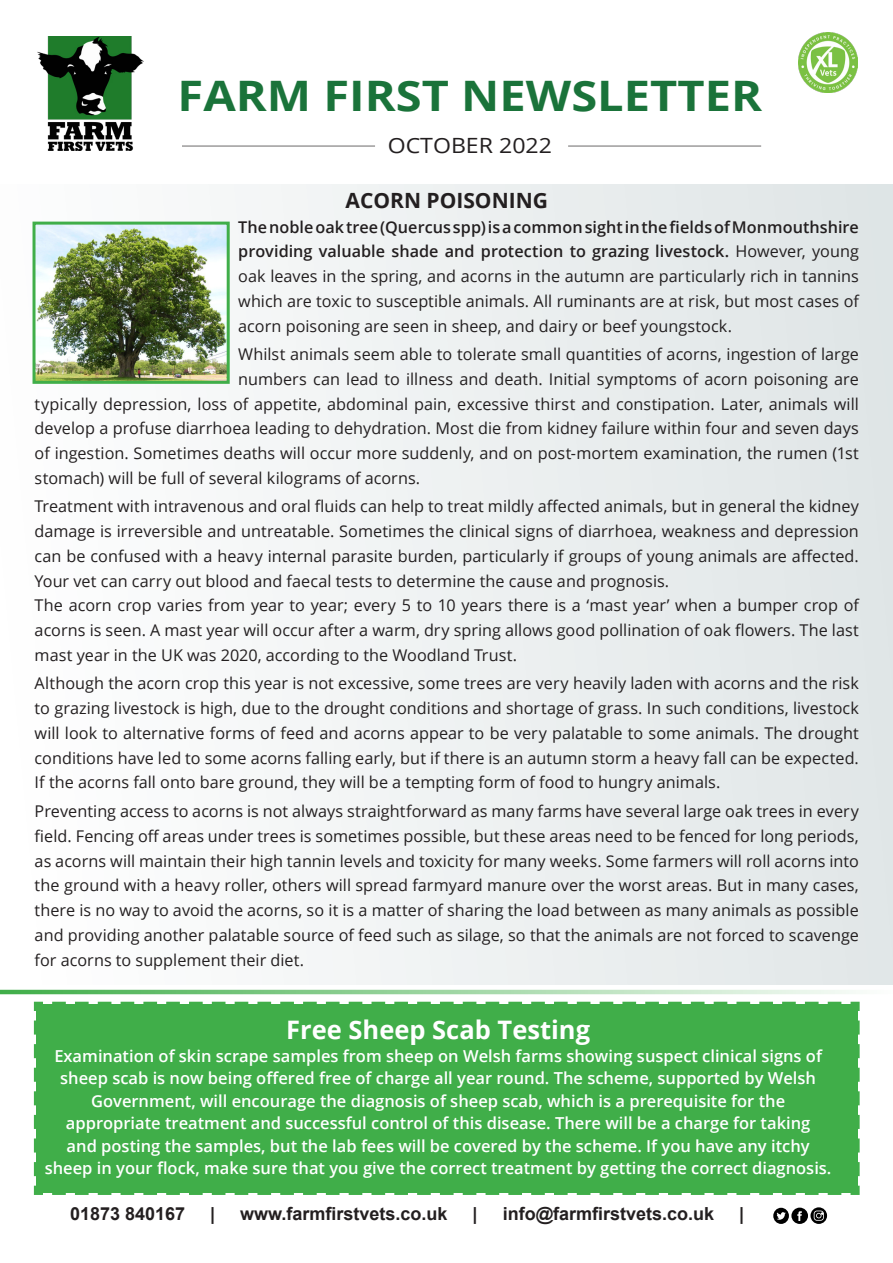
<style>
.page{position:relative;width:893px;height:1263px;background:#fff}
.page>*{position:absolute;margin:0;border:0;box-sizing:border-box;transform-origin:0 0}
.t1{font:700 42px "Open Sans";color:#1a733a;scale:1.12 1}
.t2{font:700 25.5px "Open Sans";color:#fff}
.t3{font:700 21px "Open Sans";color:#231f20}
.t4{font:21px "Open Sans";color:#231f20;scale:1.1 1}
.t5{font:700 18px "Arial";color:#231f20}
.t6{font:600 16.5px/22.5px "Open Sans";color:#fff;text-align:center}
.t7{font:16.2px/24.8px "Open Sans";color:#231f20;text-align:justify}
.s1{font-weight:600}
</style>
<div class="page">
<div style="left:0;top:184px;width:893px;height:800px;background:linear-gradient(to right,#fefefe,#dfe5e6)"></div>
<img style="left:798px;top:33px;width:60px;height:60px">
<img style="left:37px;top:36px;width:106px;height:114px">
<hr style="left:182px;top:145px;width:193px;height:2px;background:#231f20">
<hr style="left:568px;top:145px;width:193px;height:2px;background:#231f20">
<img style="left:37px;top:226px;width:189px;height:154px">
<div style="left:33px;top:222px;width:197px;height:162px;border:3px solid #40ae49"></div>
<svg style="left:0;top:990px;width:853px;height:4px;background:#9ad39e"></svg>
<div style="left:33px;top:1001px;width:827px;height:194px;background:#40ae49"></div>
<svg style="left:773px;top:1207px;width:35px;height:17px"></svg>
<svg style="left:810px;top:1207px;width:17px;height:17px"></svg>
<svg style="left:814px;top:1210px;width:10px;height:11px"></svg>
<h1 class="t1" style="left:178px;top:66px;width:523px">FARM FIRST NEWSLETTER</h1>
<p class="t4" style="left:388px;top:131px;width:151px">OCTOBER 2022</p>
<p class="t3" style="left:346px;top:185px;width:204px">ACORN POISONING</p>
<p class="t7" style="left:238px;top:214px;width:622px"><span class="s1">The noble oak tree (Quercus spp) is a common sight in the fields of Monmouthshire providing valuable shade and protection to grazing livestock.</span> However, young oak leaves in the spring, and acorns in the autumn are particularly rich in tannins which are toxic to susceptible animals. All ruminants are at risk, but most cases of acorn poisoning are seen in sheep, and dairy or beef youngstock.</p>
<p class="t7" style="left:238px;top:341px;width:622px">Whilst animals seem able to tolerate small quantities of acorns, ingestion of large</p>
<p class="t7" style="left:238px;top:366px;width:622px">numbers can lead to illness and death. Initial symptoms of acorn poisoning are</p>
<p class="t7" style="left:35px;top:391px;width:826px">typically depression, loss of appetite, abdominal pain, excessive thirst and constipation. Later, animals will</p>
<p class="t7" style="left:35px;top:416px;width:826px">develop a profuse diarrhoea leading to dehydration. Most die from kidney failure within four and seven days</p>
<p class="t7" style="left:35px;top:440px;width:826px">of ingestion. Sometimes deaths will occur more suddenly, and on post-mortem examination, the rumen (1st</p>
<p class="t7" style="left:35px;top:465px;width:387px">stomach) will be full of several kilograms of acorns.</p>
<p class="t7" style="left:35px;top:494px;width:826px;text-align:left">Treatment with intravenous and oral fluids can help to treat mildly affected animals, but in general the kidney damage is irreversible and untreatable. Sometimes the clinical signs of diarrhoea, weakness and depression can be confused with a heavy internal parasite burden, particularly if groups of young animals are affected.<br>Your vet can carry out blood and faecal tests to determine the cause and prognosis.<br>The acorn crop varies from year to year; every 5 to 10 years there is a ‘mast year’ when a bumper crop of acorns is seen. A mast year will occur after a warm, dry spring allows good pollination of oak flowers. The last mast year in the UK was 2020, according to the Woodland Trust.</p>
<p class="t7" style="left:35px;top:671px;width:826px">Although the acorn crop this year is not excessive, some trees are very heavily laden with acorns and the risk to grazing livestock is high, due to the drought conditions and shortage of grass. In such conditions, livestock will look to alternative forms of feed and acorns appear to be very palatable to some animals. The drought conditions have led to some acorns falling early, but if there is an autumn storm a heavy fall can be expected.<br>If the acorns fall onto bare ground, they will be a tempting form of food to hungry animals.</p>
<p class="t7" style="left:35px;top:798px;width:826px">Preventing access to acorns is not always straightforward as many farms have several large oak trees in every field. Fencing off areas under trees is sometimes possible, but these areas need to be fenced for long periods, as acorns will maintain their high tannin levels and toxicity for many weeks. Some farmers will roll acorns into the ground with a heavy roller, others will spread farmyard manure over the worst areas. But in many cases, there is no way to avoid the acorns, so it is a matter of sharing the load between as many animals as possible and providing another palatable source of feed such as silage, so that the animals are not forced to scavenge for acorns to supplement their diet.</p>
<h2 class="t2" style="left:286px;top:1012px;width:305px">Free Sheep Scab Testing</h2>
<p class="t6" style="left:45px;top:1044px;width:788px">Examination of skin scrape samples from sheep on Welsh farms showing suspect clinical signs of sheep scab is now being offered free of charge all year round. The scheme, supported by Welsh Government, will encourage the diagnosis of sheep scab, which is a prerequisite for the appropriate treatment and successful control of this disease. There will be a charge for taking<br>and posting the samples, but the lab fees will be covered by the scheme. If you have any itchy sheep in your flock, make sure that you give the correct treatment by getting the correct diagnosis.</p>
<p class="t5" style="left:70px;top:1202px;width:117px">01873 840167</p>
<p class="t5" style="left:210px;top:1202px;width:7px">|</p>
<p class="t5" style="left:240px;top:1202px;width:209px">www.farmfirstvets.co.uk</p>
<p class="t5" style="left:473px;top:1202px;width:7px">|</p>
<p class="t5" style="left:503px;top:1202px;width:213px">info@farmfirstvets.co.uk</p>
<p class="t5" style="left:739px;top:1202px;width:7px">|</p>
</div>
